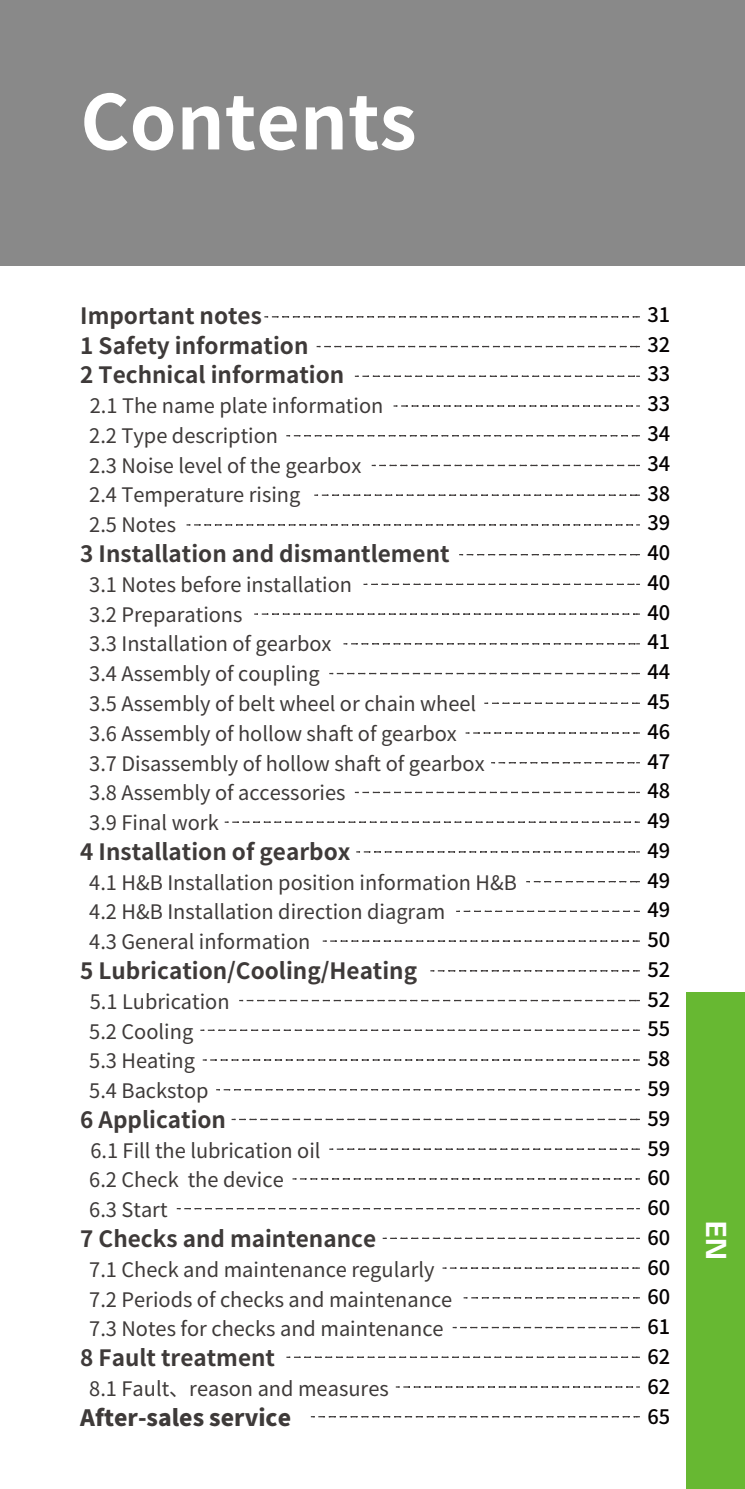
<style>
.page{position:relative;width:745px;height:1489px;background:#fff}
.page>*{position:absolute;margin:0;border:0;box-sizing:border-box;transform-origin:0 0}
.t1{font:700 75px "Source Han Sans CN";color:#fff}
.t2{font:27.75px "FZDHTJW GB1 0";color:#fff}
.t3{font:700 22.5px/29.8px "Source Han Sans CN";color:#3e3a39}
.t4{font:800 22.5px "Source Han Sans CN";color:#3e3a39}
.t5{font:20px/29.8px "Source Han Sans CN";color:#3e3a39}
.t6{font:500 20px/29.8px "Source Han Sans CN";color:#040000;text-align:justify}
</style>
<div class="page">
<div style="left:0;top:0;width:744px;height:266px;background:#898989"></div>
<svg style="left:265px;top:316px;width:374px;height:1px"></svg>
<svg style="left:317px;top:346px;width:322px;height:1px"></svg>
<svg style="left:355px;top:375px;width:284px;height:2px"></svg>
<svg style="left:394px;top:405px;width:245px;height:1px"></svg>
<svg style="left:287px;top:435px;width:352px;height:1px"></svg>
<svg style="left:372px;top:465px;width:267px;height:1px"></svg>
<svg style="left:187px;top:524px;width:452px;height:1px"></svg>
<svg style="left:315px;top:494px;width:324px;height:2px"></svg>
<svg style="left:364px;top:583px;width:275px;height:2px"></svg>
<svg style="left:459px;top:554px;width:180px;height:1px"></svg>
<svg style="left:344px;top:643px;width:295px;height:1px"></svg>
<svg style="left:255px;top:613px;width:384px;height:1px"></svg>
<svg style="left:330px;top:673px;width:309px;height:1px"></svg>
<svg style="left:484px;top:702px;width:155px;height:2px"></svg>
<svg style="left:466px;top:732px;width:173px;height:1px"></svg>
<svg style="left:491px;top:762px;width:148px;height:1px"></svg>
<svg style="left:355px;top:791px;width:284px;height:2px"></svg>
<svg style="left:225px;top:821px;width:414px;height:1px"></svg>
<svg style="left:526px;top:881px;width:113px;height:1px"></svg>
<svg style="left:356px;top:851px;width:283px;height:1px"></svg>
<svg style="left:456px;top:910px;width:183px;height:1px"></svg>
<svg style="left:323px;top:940px;width:316px;height:1px"></svg>
<svg style="left:430px;top:970px;width:209px;height:1px"></svg>
<svg style="left:201px;top:1029px;width:438px;height:1px"></svg>
<svg style="left:240px;top:999px;width:399px;height:2px"></svg>
<svg style="left:203px;top:1059px;width:436px;height:1px"></svg>
<svg style="left:217px;top:1089px;width:422px;height:1px"></svg>
<svg style="left:232px;top:1118px;width:407px;height:1px"></svg>
<svg style="left:330px;top:1148px;width:309px;height:1px"></svg>
<svg style="left:293px;top:1178px;width:346px;height:1px"></svg>
<svg style="left:177px;top:1208px;width:462px;height:1px"></svg>
<svg style="left:383px;top:1237px;width:256px;height:1px"></svg>
<svg style="left:443px;top:1267px;width:196px;height:1px"></svg>
<svg style="left:464px;top:1297px;width:175px;height:1px"></svg>
<svg style="left:287px;top:1356px;width:352px;height:1px"></svg>
<svg style="left:453px;top:1326px;width:186px;height:1px"></svg>
<svg style="left:396px;top:1386px;width:243px;height:1px"></svg>
<svg style="left:311px;top:1416px;width:328px;height:1px"></svg>
<div style="left:685px;top:992px;width:59px;height:496px;background:#67b832"></div>
<h1 class="t1" style="left:80px;top:80px;width:338px">Contents</h1>
<p class="t3" style="left:80px;top:301px;width:265px">Important notes<br>1 Safety information<br>2 Technical information</p>
<p class="t5" style="left:89px;top:391px;width:295px">2.1 The name plate information<br>2.2 Type description<br>2.3 Noise level of the gearbox<br>2.4 Temperature rising<br>2.5 Notes</p>
<p class="t3" style="left:80px;top:539px;width:370px">3 Installation and dismantlement</p>
<p class="t5" style="left:89px;top:570px;width:397px">3.1 Notes before installation<br>3.2 Preparations<br>3.3 Installation of gearbox<br>3.4 Assembly of coupling<br>3.5 Assembly of belt wheel or chain wheel<br>3.6 Assembly of hollow shaft of gearbox<br>3.7 Disassembly of hollow shaft of gearbox<br>3.8 Assembly of accessories<br>3.9 Final work</p>
<p class="t3" style="left:80px;top:837px;width:271px">4 Installation of gearbox</p>
<p class="t5" style="left:89px;top:867px;width:429px">4.1 H&amp;B Installation position information H&amp;B<br>4.2 H&amp;B Installation direction diagram<br>4.3 General information</p>
<p class="t3" style="left:80px;top:956px;width:338px">5 Lubrication/Cooling/Heating</p>
<p class="t5" style="left:89px;top:986px;width:142px">5.1 Lubrication<br>5.2 Cooling<br>5.3 Heating<br>5.4 Backstop</p>
<p class="t3" style="left:80px;top:1105px;width:147px">6 Application</p>
<p class="t5" style="left:89px;top:1135px;width:233px">6.1 Fill the lubrication oil<br>6.2 Check the device<br>6.3 Start</p>
<p class="t3" style="left:80px;top:1224px;width:297px">7 Checks and maintenance</p>
<p class="t5" style="left:89px;top:1254px;width:364px">7.1 Check and maintenance regularly<br>7.2 Periods of checks and maintenance<br>7.3 Notes for checks and maintenance</p>
<p class="t3" style="left:80px;top:1343px;width:196px">8 Fault treatment</p>
<p class="t5" style="left:89px;top:1373px;width:301px">8.1 Fault、reason and measures</p>
<p class="t4" style="left:80px;top:1404px;width:212px">After-sales service</p>
<p class="t6" style="left:647px;top:300px;width:24px">31<br>32<br>33<br>33<br>34<br>34<br>38<br>39<br>40<br>40<br>40<br>41<br>44<br>45<br>46<br>47<br>48<br>49<br>49<br>49<br>49<br>50<br>52<br>52<br>55<br>58<br>59<br>59<br>59<br>60<br>60<br>60<br>60<br>60<br>61<br>62<br>62<br>65</p>
<h2 class="t2" style="left:730px;top:1220px;width:41px;rotate:90deg">EN</h2>
</div>
